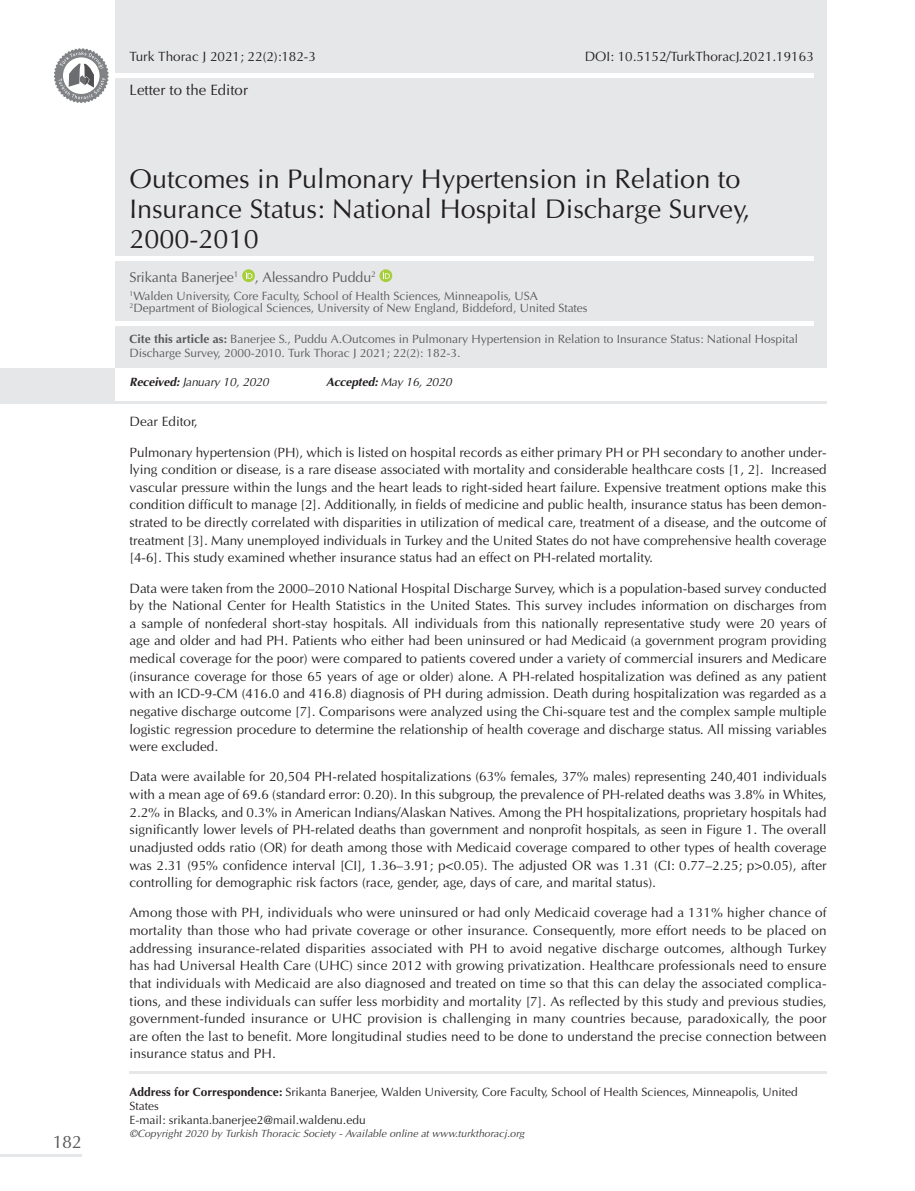
<style>
.page{position:relative;width:915px;height:1191px;background:#fff}
.page>*{position:absolute;margin:0;border:0;box-sizing:border-box;transform-origin:0 0}
.t1{font:27px/30px "Optima Normal Tr";color:#231f20}
.t2{font:18px "Optima Normal Tr";color:#57585a}
.t3{font:15px "Optima Normal Tr";color:#231f20}
.t4{font:14.25px "Optima Normal Tr";letter-spacing:-.01em;color:#57585a}
.t5{font:13.5px/17.5px "Optima Normal Tr";color:#231f20;text-align:justify}
.t6{font:12px/14.4px "Optima Normal Tr";color:#57585a}
.t7{font:12px/14.4px "Optima Normal Tr";color:#231f20}
.t8{font:12px "Optima Italic Tr";letter-spacing:-.01em;color:#231f20}
.t9{font:10.5px "Optima Italic Tr";color:#3e3e3f}
.s1{font-family:"Optima Bold Tr"}
.s2{font-family:"Optima Tr";font-weight:700;font-style:italic}
</style>
<div class="page">
<div style="left:115px;top:0;width:711px;height:368px;background:#e6e7e9"></div>
<svg style="left:242px;top:269px;width:13px;height:13px"></svg>
<svg style="left:245px;top:272px;width:7px;height:7px"></svg>
<svg style="left:379px;top:269px;width:13px;height:13px"></svg>
<svg style="left:383px;top:272px;width:6px;height:7px"></svg>
<hr style="left:4px;top:74px;width:809px;height:4px;background:#fff">
<svg style="left:53px;top:48px;width:56px;height:55px"></svg>
<div style="left:0;top:256px;width:813px;height:5px;background:#fff"></div>
<hr style="left:129px;top:1071px;width:697px;height:2px;background:#e6e7e9">
<hr style="left:0;top:1154px;width:82px;height:2px;background:#e6e7e9">
<hr style="left:0;top:321px;width:813px;height:4px;background:#fff">
<div style="left:0;top:368px;width:115px;height:35px;background:#e6e7e9"></div>
<hr style="left:0;top:401px;width:826px;height:2px;background:#e6e7e9">
<p class="t2" style="left:53px;top:1131px;width:30px">182</p>
<p class="t5" style="left:129px;top:48px;width:188px">Turk Thorac J 2021; 22(2):182-3</p>
<p class="t3" style="left:129px;top:81px;width:120px">Letter to the Editor</p>
<p class="t5" style="left:584px;top:48px;width:230px">DOI: 10.5152/TurkThoracJ.2021.19163</p>
<p class="t1" style="left:129px;top:164px;width:621px">Outcomes in Pulmonary Hypertension in Relation to<br>Insurance Status: National Hospital Discharge Survey,<br>2000-2010</p>
<p class="t4" style="left:129px;top:269px;width:248px">Srikanta Banerjee<sup>1</sup> , Alessandro Puddu<sup>2</sup></p>
<p class="t6" style="left:129px;top:289px;width:409px"><sup>1</sup>Walden University, Core Faculty, School of Health Sciences, Minneapolis, USA</p>
<p class="t6" style="left:129px;top:301px;width:459px"><sup>2</sup>Department of Biological Sciences, University of New England, Biddeford, United States</p>
<p class="t6" style="left:129px;top:332px;width:670px"><span class="s1">Cite this article as:</span> Banerjee S., Puddu A.Outcomes in Pulmonary Hypertension in Relation to Insurance Status: National Hospital<br>Discharge Survey, 2000-2010. Turk Thorac J 2021; 22(2): 182-3.</p>
<p class="t8" style="left:129px;top:375px;width:141px"><span class="s2">Received:</span> January 10, 2020</p>
<p class="t8" style="left:326px;top:375px;width:127px"><span class="s2">Accepted:</span> May 16, 2020</p>
<p class="t5" style="left:129px;top:413px;width:70px">Dear Editor,</p>
<p class="t5" style="left:129px;top:443px;width:698px">Pulmonary hypertension (PH), which is listed on hospital records as either primary PH or PH secondary to another under&shy;lying condition or disease, is a rare disease associated with mortality and considerable healthcare costs [1, 2]. Increased vascular pressure within the lungs and the heart leads to right-sided heart failure. Expensive treatment options make this condition difficult to manage [2]. Additionally, in fields of medicine and public health, insurance status has been demon&shy;strated to be directly correlated with disparities in utilization of medical care, treatment of a disease, and the outcome of treatment [3]. Many unemployed individuals in Turkey and the United States do not have comprehensive health coverage [4-6]. This study examined whether insurance status had an effect on PH-related mortality.</p>
<p class="t5" style="left:129px;top:579px;width:698px">Data were taken from the 2000–2010 National Hospital Discharge Survey, which is a population-based survey conducted by the National Center for Health Statistics in the United States. This survey includes information on discharges from a sample of nonfederal short-stay hospitals. All individuals from this nationally representative study were 20 years of age and older and had PH. Patients who either had been uninsured or had Medicaid (a government program providing medical coverage for the poor) were compared to patients covered under a variety of commercial insurers and Medicare (insurance coverage for those 65 years of age or older) alone. A PH-related hospitalization was defined as any patient with an ICD-9-CM (416.0 and 416.8) diagnosis of PH during admission. Death during hospitalization was regarded as a negative discharge outcome [7]. Comparisons were analyzed using the Chi-square test and the complex sample multiple logistic regression procedure to determine the relationship of health coverage and discharge status. All missing variables were excluded.</p>
<p class="t5" style="left:129px;top:768px;width:698px">Data were available for 20,504 PH-related hospitalizations (63% females, 37% males) representing 240,401 individuals with a mean age of 69.6 (standard error: 0.20). In this subgroup, the prevalence of PH-related deaths was 3.8% in Whites, 2.2% in Blacks, and 0.3% in American Indians/Alaskan Natives. Among the PH hospitalizations, proprietary hospitals had significantly lower levels of PH-related deaths than government and nonprofit hospitals, as seen in Figure 1. The overall unadjusted odds ratio (OR) for death among those with Medicaid coverage compared to other types of health coverage was 2.31 (95% confidence interval [CI], 1.36–3.91; p&lt;0.05). The adjusted OR was 1.31 (CI: 0.77–2.25; p&gt;0.05), after controlling for demographic risk factors (race, gender, age, days of care, and marital status).</p>
<p class="t5" style="left:129px;top:904px;width:698px">Among those with PH, individuals who were uninsured or had only Medicaid coverage had a 131% higher chance of mortality than those who had private coverage or other insurance. Consequently, more effort needs to be placed on addressing insurance-related disparities associated with PH to avoid negative discharge outcomes, although Turkey has had Universal Health Care (UHC) since 2012 with growing privatization. Healthcare professionals need to ensure that individuals with Medicaid are also diagnosed and treated on time so that this can delay the associated complica&shy;tions, and these individuals can suffer less morbidity and mortality [7]. As reflected by this study and previous studies, government-funded insurance or UHC provision is challenging in many countries because, paradoxically, the poor are often the last to benefit. More longitudinal studies need to be done to understand the precise connection between insurance status and PH.</p>
<p class="t7" style="left:129px;top:1084px;width:669px"><span class="s1">Address for Correspondence:</span> Srikanta Banerjee, Walden University, Core Faculty, School of Health Sciences, Minneapolis, United<br>States<br>E-mail: srikanta.banerjee2@mail.waldenu.edu</p>
<p class="t9" style="left:129px;top:1127px;width:396px">©Copyright 2020 by Turkish Thoracic Society - Available online at www.turkthoracj.org</p>
</div>
